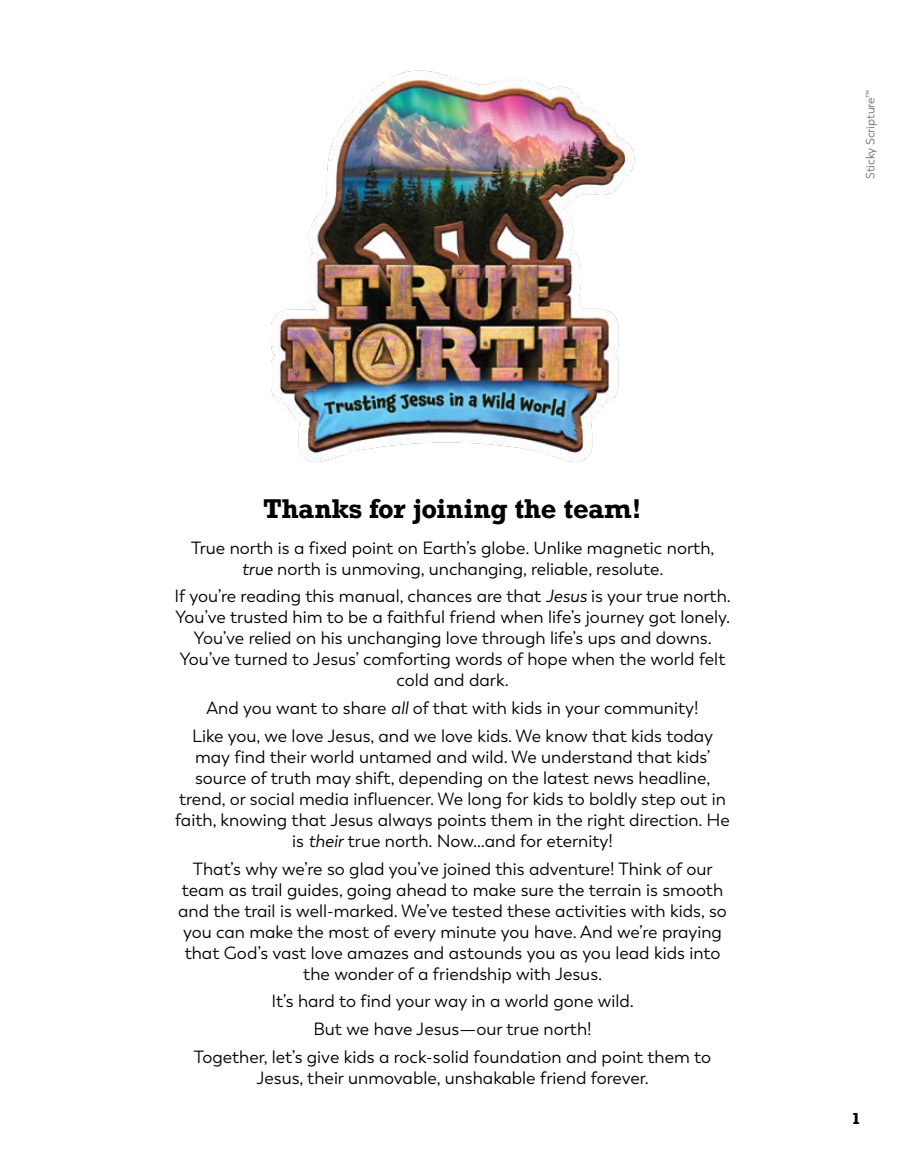
<style>
.page{position:relative;width:905px;height:1175px;background:#fff}
.page>*{position:absolute;margin:0;border:0;box-sizing:border-box;transform-origin:0 0}
.t1{font:700 25.5px "Rockwell";color:#000}
.t2{font:17.7px/21px "Trenda";color:#000;text-align:center}
.t3{font:700 15px "Rockwell";color:#000}
.t4{font:12px "Trenda";letter-spacing:-.01em;color:#6d6e71}
.s1{font-style:italic}
</style>
<div class="page">
<img style="left:271px;top:70px;width:364px;height:393px">
<p class="t4" style="left:863px;top:179px;width:90px;rotate:-90deg">Sticky Scripture™</p>
<h1 class="t1" style="left:263px;top:492px;width:380px">Thanks for joining the team!</h1>
<p class="t2" style="left:191px;top:537px;width:525px">True north is a fixed point on Earth’s globe. Unlike magnetic north, <span class="s1">true</span> north is unmoving, unchanging, reliable, resolute.</p>
<p class="t2" style="left:174px;top:586px;width:558px">If you’re reading this manual, chances are that <span class="s1">Jesus</span> is your true north.<br>You’ve trusted him to be a faithful friend when life’s journey got lonely.<br>You’ve relied on his unchanging love through life’s ups and downs.<br>You’ve turned to Jesus’ comforting words of hope when the world felt cold and dark.</p>
<p class="t2" style="left:192px;top:694px;width:522px;line-height:27.8px">And you want to share <span class="s1">all</span> of that with kids in your community!<br>Like you, we love Jesus, and we love kids. We know that kids today</p>
<p class="t2" style="left:175px;top:746px;width:556px">may find their world untamed and wild. We understand that kids’ source of truth may shift, depending on the latest news headline, trend, or social media influencer. We long for kids to boldly step out in faith, knowing that Jesus always points them in the right direction. He is <span class="s1">their</span> true north. Now…and for eternity!</p>
<p class="t2" style="left:178px;top:858px;width:550px">That’s why we’re so glad you’ve joined this adventure! Think of our team as trail guides, going ahead to make sure the terrain is smooth and the trail is well-marked. We’ve tested these activities with kids, so you can make the most of every minute you have. And we’re praying that God’s vast love amazes and astounds you as you lead kids into the wonder of a friendship with Jesus.</p>
<p class="t2" style="left:194px;top:987px;width:518px;line-height:27.8px">It’s hard to find your way in a world gone wild.<br>But we have Jesus—our true north!<br>Together, let’s give kids a rock-solid foundation and point them to</p>
<p class="t2" style="left:256px;top:1067px;width:394px">Jesus, their unmovable, unshakable friend forever.</p>
<p class="t3" style="left:851px;top:1109px;width:11px">1</p>
</div>
